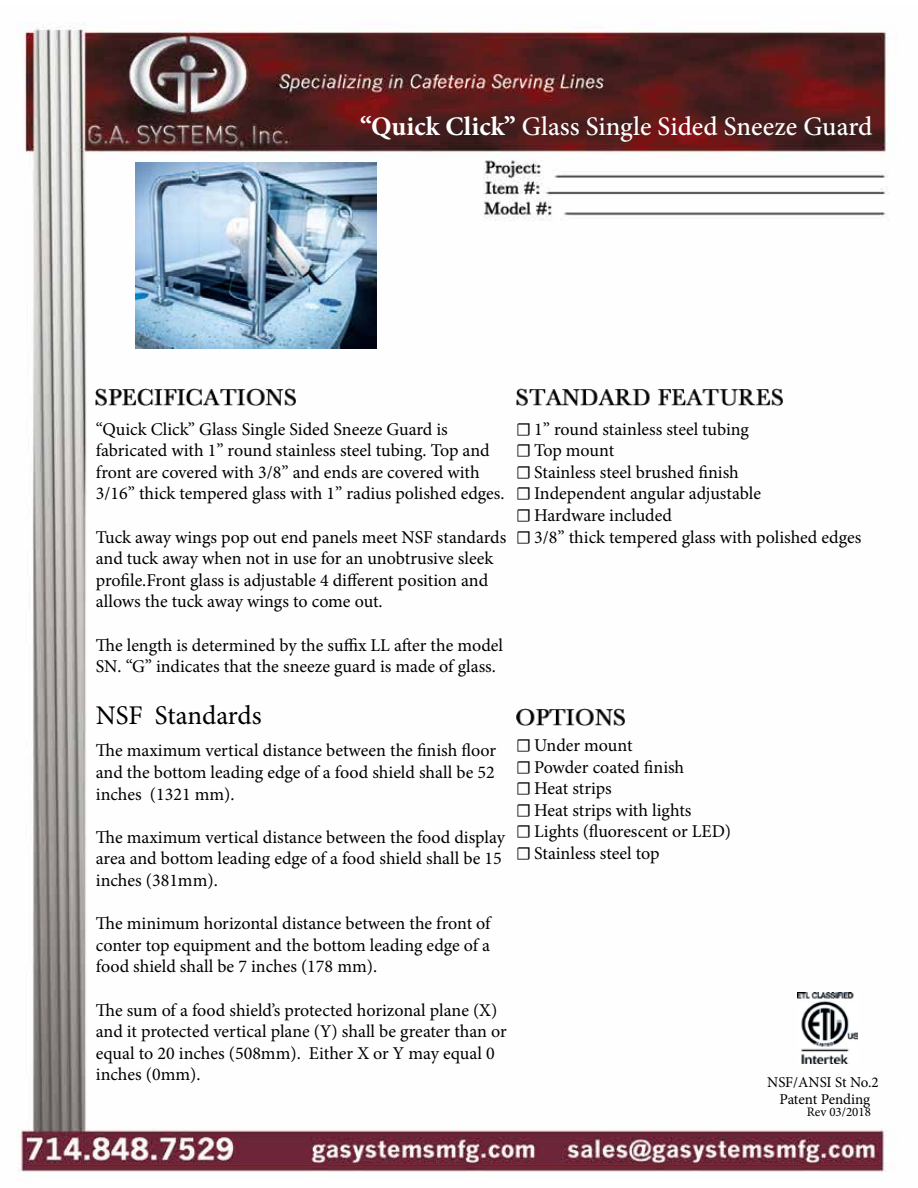
<style>
.page{position:relative;width:918px;height:1188px;background:#fff}
.page>*{position:absolute;margin:0;border:0;box-sizing:border-box;transform-origin:0 0}
.t1{font:27px "Minion Pro";letter-spacing:-.005em;color:#000}
.t2{font:500 26.85px "Minion Pro";color:#fff}
.t3{font:18px/21.6px "Minion Pro";letter-spacing:-.005em;color:#000}
.t4{font:15px/16.8px "Minion Pro";letter-spacing:-.005em;color:#000;text-align:center}
.t5{font:12.9px "Minion Pro";color:#000}
.s1{font-weight:700}
</style>
<div class="page">
<img style="left:18px;top:22px;width:871px;height:1153px">
<img style="left:96px;top:388px;width:200px;height:18px">
<img style="left:516px;top:708px;width:109px;height:17px">
<img style="left:136px;top:163px;width:241px;height:185px">
<img style="left:516px;top:388px;width:267px;height:18px">
<img style="left:797px;top:992px;width:60px;height:71px">
<h2 class="t2" style="left:360px;top:108px;width:514px"><span class="s1">“Quick Click”</span> Glass Single Sided Sneeze Guard</h2>
<p class="t3" style="left:96px;top:418px;width:410px">“Quick Click” Glass Single Sided Sneeze Guard is fabricated with 1” round stainless steel tubing. Top and front are covered with 3/8” and ends are covered with 3/16” thick tempered glass with 1” radius polished edges.</p>
<p class="t3" style="left:96px;top:526px;width:412px">Tuck away wings pop out end panels meet NSF standards and tuck away when not in use for an unobtrusive sleek profile.Front glass is adjustable 4 different position and allows the tuck away wings to come out.</p>
<p class="t3" style="left:96px;top:634px;width:409px">The length is determined by the suffix LL after the model<br>SN. “G” indicates that the sneeze guard is made of glass.</p>
<p class="t3" style="left:516px;top:418px;width:347px">☐ 1” round stainless steel tubing<br>☐ Top mount<br>☐ Stainless steel brushed finish<br>☐ Independent angular adjustable<br>☐ Hardware included<br>☐ 3/8” thick tempered glass with polished edges</p>
<h1 class="t1" style="left:96px;top:697px;width:167px">NSF Standards</h1>
<p class="t3" style="left:96px;top:740px;width:402px;text-align:justify">The maximum vertical distance between the finish floor and the bottom leading edge of a food shield shall be 52 inches (1321 mm).</p>
<p class="t3" style="left:96px;top:826px;width:411px">The maximum vertical distance between the food display area and bottom leading edge of a food shield shall be 15 inches (381mm).</p>
<p class="t3" style="left:96px;top:913px;width:396px;text-align:justify">The minimum horizontal distance between the front of conter top equipment and the bottom leading edge of a food shield shall be 7 inches (178 mm).</p>
<p class="t3" style="left:96px;top:999px;width:413px">The sum of a food shield’s protected horizonal plane (X) and it protected vertical plane (Y) shall be greater than or equal to 20 inches (508mm). Either X or Y may equal 0 inches (0mm).</p>
<p class="t3" style="left:516px;top:735px;width:217px">☐ Under mount<br>☐ Powder coated finish<br>☐ Heat strips<br>☐ Heat strips with lights<br>☐ Lights (fluorescent or LED) ☐ Stainless steel top</p>
<p class="t4" style="left:767px;top:1074px;width:113px">NSF/ANSI St No.2<br>Patent Pending</p>
<p class="t5" style="left:807px;top:1103px;width:66px">Rev 03/2018</p>
</div>
